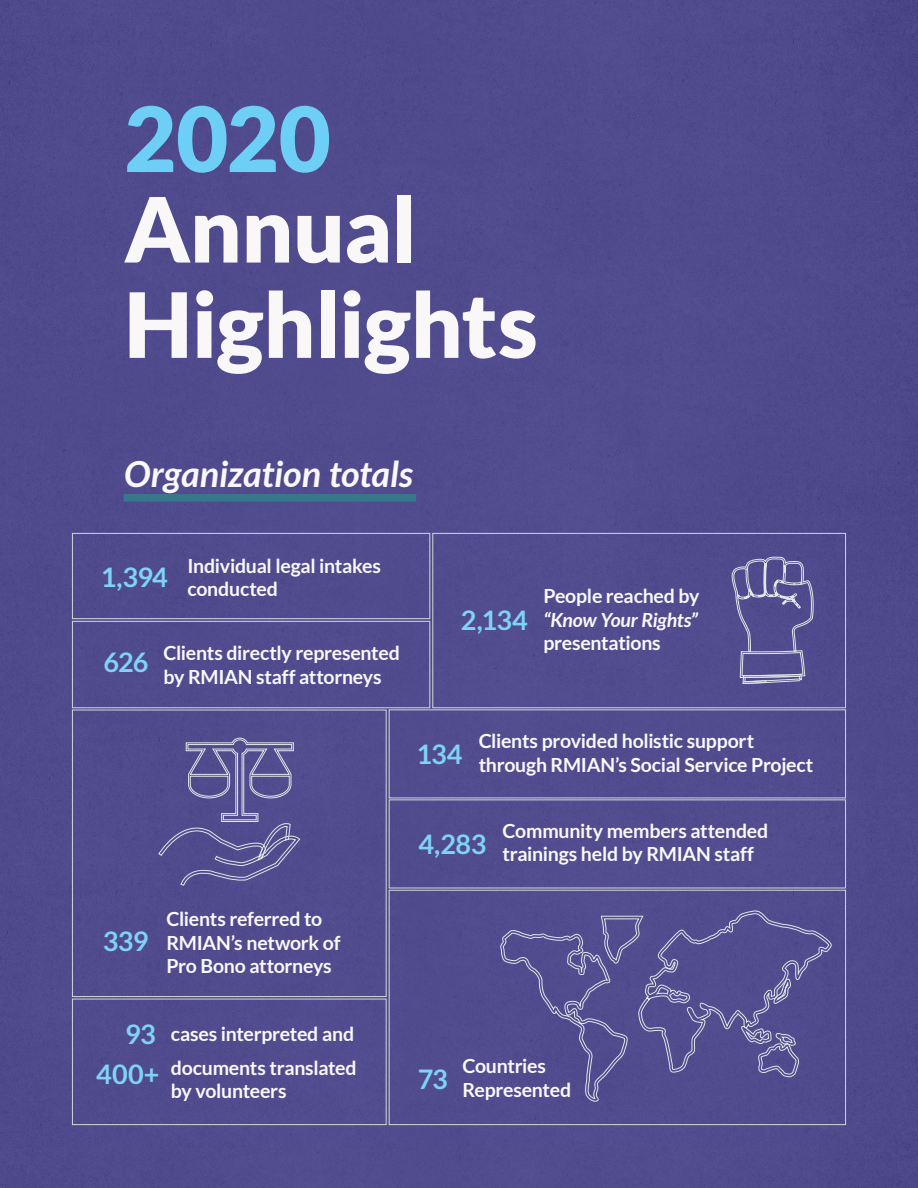
<style>
.page{position:relative;width:918px;height:1188px;background:#fff}
.page>*{position:absolute;margin:0;border:0;box-sizing:border-box;transform-origin:0 0}
.Text{font:900 90px "Lato";letter-spacing:-.005em;color:#f9f7f8}
.Text-2{font:900 90px "Lato";color:#6dcff6}
.Text-3{font:italic 700 36px "Lato";letter-spacing:-.005em;color:#f9f7f8}
.Text-4{font:700 27px "Lato";letter-spacing:-.025em;color:#7ed3f7}
.Text-5{font:700 19.5px/23.4px "Lato";letter-spacing:-.015em;color:#faf8f9}
.s1{font-style:italic}
</style>
<div class="page">
<div style="left:0;top:0;width:917px;height:1188px;background:#504b8e"></div>
<div style="left:72px;top:533px;width:358px;height:86px;border:1px solid #d6d6d6"></div>
<div style="left:72px;top:621px;width:358px;height:87px;border:1px solid #d6d6d6"></div>
<div style="left:72px;top:999px;width:315px;height:126px;border:1px solid #d6d6d6"></div>
<div style="left:72px;top:710px;width:315px;height:287px;border:1px solid #d6d6d6"></div>
<div style="left:389px;top:890px;width:457px;height:235px;border:1px solid #d6d6d6"></div>
<div style="left:432px;top:533px;width:414px;height:175px;border:1px solid #d6d6d6"></div>
<div style="left:389px;top:709px;width:457px;height:89px;border:1px solid #d6d6d6"></div>
<svg style="left:500px;top:910px;width:332px;height:192px"></svg>
<svg style="left:731px;top:556px;width:83px;height:129px"></svg>
<svg style="left:158px;top:737px;width:143px;height:149px"></svg>
<div style="left:124px;top:494px;width:292px;height:8px;background:#38788c"></div>
<p class="Text-2" style="left:124px;top:86px;width:208px">2020</p>
<p class="Text" style="left:124px;top:177px;width:294px">Annual</p>
<p class="Text" style="left:124px;top:272px;width:415px">Highlights</p>
<p class="Text-3" style="left:124px;top:453px;width:290px">Organization totals</p>
<p class="Text-4" style="left:101px;top:562px;width:69px">1,394</p>
<p class="Text-5" style="left:187px;top:554px;width:195px">Individual legal intakes conducted</p>
<p class="Text-4" style="left:103px;top:647px;width:47px">626</p>
<p class="Text-5" style="left:163px;top:641px;width:238px">Clients directly represented by RMIAN staff attorneys</p>
<p class="Text-4" style="left:461px;top:604px;width:68px">2,134</p>
<p class="Text-5" style="left:543px;top:584px;width:158px;text-align:justify">People reached by <span class="s1">“Know Your Rights” </span>presentations</p>
<p class="Text-4" style="left:417px;top:739px;width:48px">134</p>
<p class="Text-5" style="left:479px;top:729px;width:336px">Clients provided holistic support through RMIAN’s Social Service Project</p>
<p class="Text-4" style="left:103px;top:926px;width:47px">339</p>
<p class="Text-5" style="left:166px;top:907px;width:176px">Clients referred to<br>RMIAN’s network of<br>Pro Bono attorneys</p>
<p class="Text-4" style="left:419px;top:829px;width:69px">4,283</p>
<p class="Text-5" style="left:503px;top:819px;width:267px">Community members attended trainings held by RMIAN staff</p>
<p class="Text-4" style="left:125px;top:1019px;width:32px">93</p>
<p class="Text-4" style="left:96px;top:1059px;width:65px">400+</p>
<p class="Text-4" style="left:418px;top:1064px;width:32px">73</p>
<p class="Text-5" style="left:171px;top:1022px;width:185px">cases interpreted and</p>
<p class="Text-5" style="left:171px;top:1056px;width:187px">documents translated by volunteers</p>
<p class="Text-5" style="left:462px;top:1054px;width:85px">Countries</p>
<p class="Text-5" style="left:462px;top:1078px;width:110px">Represented</p>
</div>
